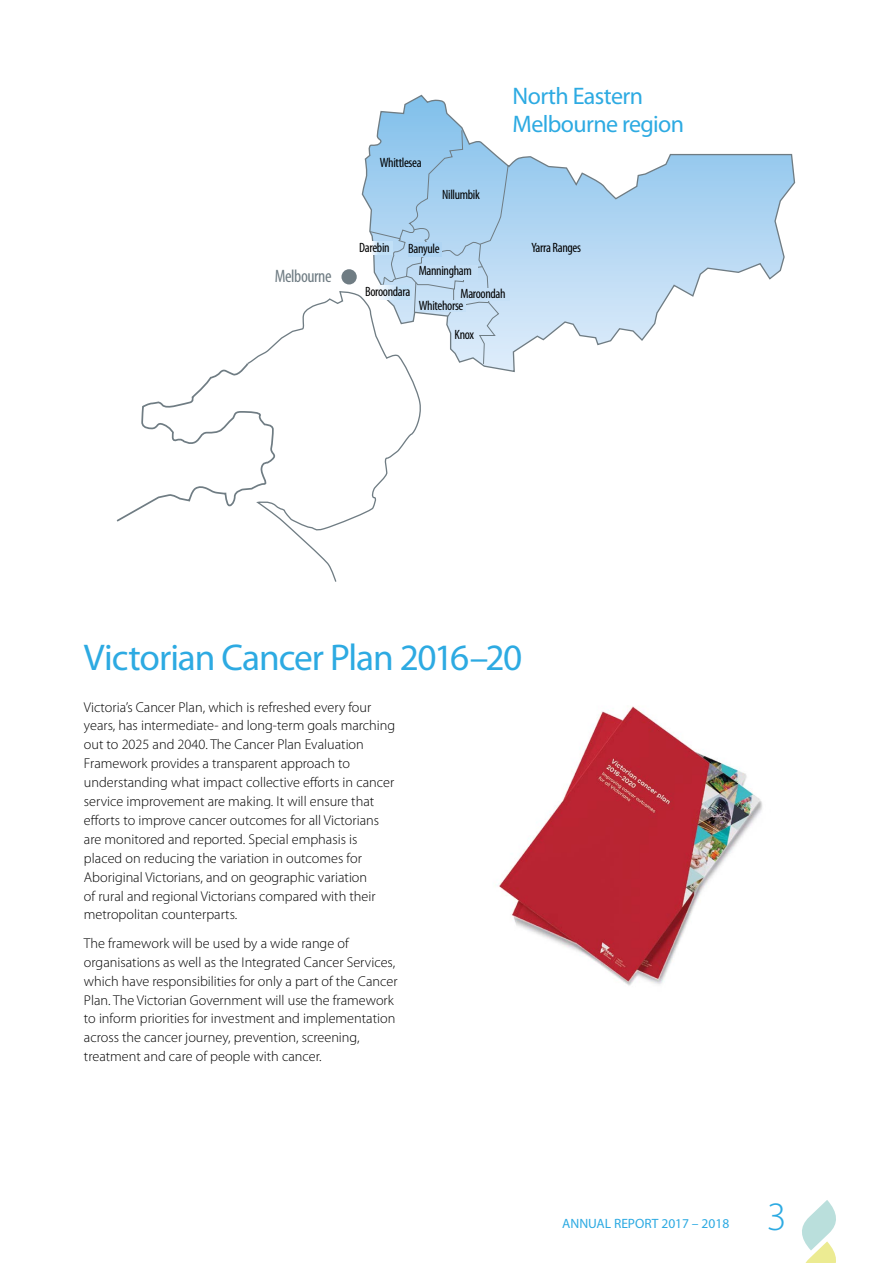
<style>
.page{position:relative;width:893px;height:1263px;background:#fff}
.page>*{position:absolute;margin:0;border:0;box-sizing:border-box;transform-origin:0 0}
.t1{font:300 40.5px "Myriad Pro";color:#2daae2}
.t2{font:37.35px "Myriad Pro";letter-spacing:-.03em;color:#2daae2}
.t3{font:24px/28px "Myriad Pro";letter-spacing:-.025em;color:#2daae2}
.t4{font:condensed 18px "Myriad Pro";letter-spacing:-.025em;color:#6f7c83}
.t5{font:300 14.25px/18.9px "Myriad Pro";color:#000}
.t6{font:condensed 13.5px "Myriad Pro";letter-spacing:-.025em;color:#000}
.t7{font:13.5px "Myriad Pro";color:#2daae2}
</style>
<div class="page">
<svg style="left:802px;top:1200px;width:34px;height:63px"></svg>
<svg style="left:116px;top:365px;width:130px;height:157px"></svg>
<svg style="left:246px;top:291px;width:175px;height:291px"></svg>
<svg style="left:361px;top:94px;width:435px;height:279px"></svg>
<svg style="left:369px;top:130px;width:140px;height:235px"></svg>
<svg style="left:361px;top:242px;width:31px;height:13px"></svg>
<div style="left:408px;top:243px;width:34px;height:14px;background:#b0d5f3"></div>
<div style="left:419px;top:265px;width:58px;height:14px;background:#c4dff6"></div>
<div style="left:461px;top:288px;width:48px;height:12px;background:#c6e0f6"></div>
<div style="left:419px;top:300px;width:47px;height:12px;background:#c6e0f6"></div>
<svg style="left:365px;top:286px;width:46px;height:13px"></svg>
<div style="left:341px;top:269px;width:16px;height:15px;background:#6f7c83;border-radius:50%"></div>
<img style="left:498px;top:706px;width:265px;height:280px">
<p class="t4" style="left:275px;top:265px;width:58px">Melbourne</p>
<p class="t6" style="left:380px;top:154px;width:43px">Whittlesea</p>
<p class="t6" style="left:442px;top:187px;width:39px">Nillumbik</p>
<h3 class="t3" style="left:513px;top:81px;width:173px">North Eastern<br>Melbourne region</h3>
<p class="t6" style="left:359px;top:239px;width:32px">Darebin</p>
<p class="t6" style="left:408px;top:240px;width:33px">Banyule</p>
<p class="t6" style="left:419px;top:263px;width:54px">Manningham</p>
<p class="t6" style="left:461px;top:286px;width:47px">Maroondah</p>
<p class="t6" style="left:455px;top:326px;width:21px">Knox</p>
<p class="t6" style="left:365px;top:283px;width:47px">Boroondara</p>
<p class="t6" style="left:419px;top:297px;width:46px">Whitehorse</p>
<p class="t6" style="left:531px;top:239px;width:51px">Yarra Ranges</p>
<h2 class="t2" style="left:84px;top:634px;width:440px">Victorian Cancer Plan 2016–20</h2>
<p class="t5" style="left:84px;top:697px;width:313px">Victoria’s Cancer Plan, which is refreshed every four years, has intermediate- and long-term goals marching out to 2025 and 2040. The Cancer Plan Evaluation Framework provides a transparent approach to understanding what impact collective efforts in cancer service improvement are making. It will ensure that efforts to improve cancer outcomes for all Victorians are monitored and reported. Special emphasis is placed on reducing the variation in outcomes for Aboriginal Victorians, and on geographic variation<br>of rural and regional Victorians compared with their metropolitan counterparts.</p>
<p class="t5" style="left:84px;top:933px;width:315px">The framework will be used by a wide range of organisations as well as the Integrated Cancer Services, which have responsibilities for only a part of the Cancer Plan. The Victorian Government will use the framework to inform priorities for investment and implementation across the cancer journey, prevention, screening, treatment and care of people with cancer.</p>
<p class="t7" style="left:562px;top:1215px;width:169px">ANNUAL REPORT 2017 – 2018</p>
<h1 class="t1" style="left:767px;top:1192px;width:21px">3</h1>
</div>
